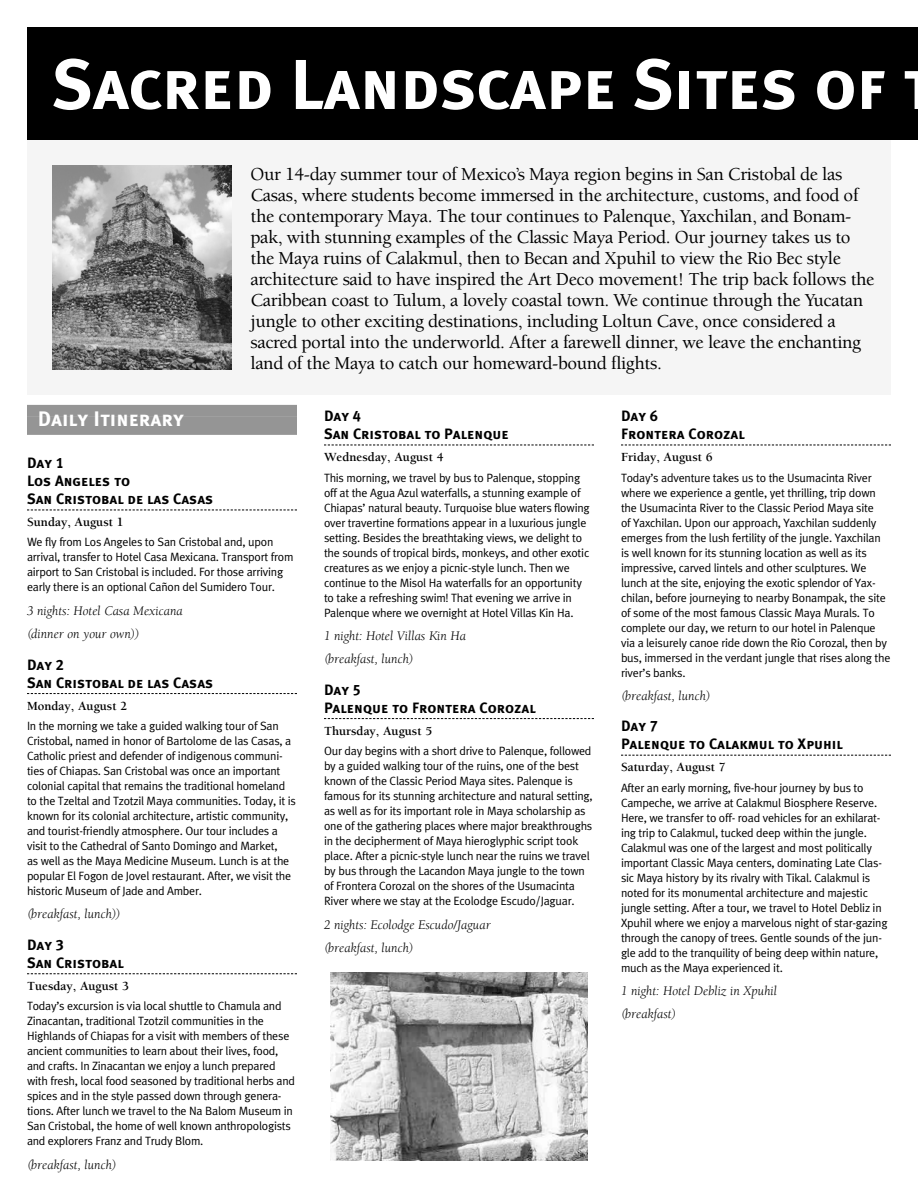
<style>
.page{position:relative;width:918px;height:1188px;background:#fff}
.page>*{position:absolute;margin:0;border:0;box-sizing:border-box;transform-origin:0 0}
.t1{font:70.5px "Meta Plus Bold Caps";letter-spacing:-.01em;color:#fff}
.t2{font:21px "Meta Plus Bold Caps";color:#fff}
.t3{font:500 18.75px/21px "Berkeley";letter-spacing:-.02em;color:#000}
.t4{font:15px/18px "Meta Plus Bold Caps";color:#000}
.t5{font:italic 13.5px/23.4px "Berkeley";color:#000}
.t6{font:700 12.75px "Berkeley";color:#000}
.t7{font:12px/15px "Meta Plus Normal";letter-spacing:-.02em;color:#000}
</style>
<div class="page">
<div style="left:27px;top:134px;width:864px;height:260px;background:#f5f5f5"></div>
<div style="left:27px;top:27px;width:891px;height:112px;background:#000"></div>
<div style="left:27px;top:405px;width:270px;height:12px;background:#959595"></div>
<div style="left:27px;top:417px;width:270px;height:18px;background:#959595"></div>
<svg style="left:27px;top:510px;width:270px;height:1px"></svg>
<svg style="left:27px;top:693px;width:270px;height:1px"></svg>
<svg style="left:27px;top:973px;width:270px;height:1px"></svg>
<svg style="left:324px;top:445px;width:270px;height:1px"></svg>
<svg style="left:324px;top:718px;width:270px;height:1px"></svg>
<svg style="left:621px;top:445px;width:270px;height:1px"></svg>
<svg style="left:621px;top:755px;width:270px;height:1px"></svg>
<img style="left:52px;top:166px;width:180px;height:204px">
<img style="left:330px;top:973px;width:258px;height:188px">
<h1 class="t1" style="left:52px;top:44px;width:836px">Sacred Landscape Sites of</h1>
<p class="t3" style="left:250px;top:164px;width:626px">Our 14-day summer tour of Mexico’s Maya region begins in San Cristobal de las Casas, where students become immersed in the architecture, customs, and food of the contemporary Maya. The tour continues to Palenque, Yaxchilan, and Bonam&shy;pak, with stunning examples of the Classic Maya Period. Our journey takes us to the Maya ruins of Calakmul, then to Becan and Xpuhil to view the Rio Bec style architecture said to have inspired the Art Deco movement! The trip back follows the Caribbean coast to Tulum, a lovely coastal town. We continue through the Yucatan jungle to other exciting destinations, including Loltun Cave, once considered a sacred portal into the underworld. After a farewell dinner, we leave the enchanting land of the Maya to catch our homeward-bound flights.</p>
<h2 class="t2" style="left:38px;top:406px;width:148px">Daily Itinerary</h2>
<p class="t4" style="left:27px;top:454px;width:188px">Day 1<br>Los Angeles to<br>San Cristobal de las Casas</p>
<p class="t6" style="left:27px;top:515px;width:98px">Sunday, August 1</p>
<p class="t7" style="left:27px;top:535px;width:268px">We fly from Los Angeles to San Cristobal and, upon arrival, transfer to Hotel Casa Mexicana. Transport from airport to San Cristobal is included. For those arriving early there is an optional Cañon del Sumidero Tour.</p>
<p class="t5" style="left:27px;top:599px;width:157px">3 nights: Hotel Casa Mexicana (dinner on your own))</p>
<p class="t4" style="left:27px;top:655px;width:188px">Day 2<br>San Cristobal de las Casas</p>
<p class="t6" style="left:27px;top:699px;width:102px">Monday, August 2</p>
<p class="t7" style="left:27px;top:718px;width:271px">In the morning we take a guided walking tour of San Cristobal, named in honor of Bartolome de las Casas, a Catholic priest and defender of indigenous communi&shy;ties of Chiapas. San Cristobal was once an important colonial capital that remains the traditional homeland to the Tzeltal and Tzotzil Maya communities. Today, it is known for its colonial architecture, artistic community, and tourist-friendly atmosphere. Our tour includes a visit to the Cathedral of Santo Domingo and Market,<br>as well as the Maya Medicine Museum. Lunch is at the popular El Fogon de Jovel restaurant. After, we visit the historic Museum of Jade and Amber.</p>
<p class="t5" style="left:27px;top:903px;width:95px">(breakfast, lunch))</p>
<p class="t4" style="left:27px;top:936px;width:98px">Day 3<br>San Cristobal</p>
<p class="t6" style="left:27px;top:979px;width:104px">Tuesday, August 3</p>
<p class="t7" style="left:27px;top:998px;width:270px">Today’s excursion is via local shuttle to Chamula and Zinacantan, traditional Tzotzil communities in the Highlands of Chiapas for a visit with members of these ancient communities to learn about their lives, food, and crafts. In Zinacantan we enjoy a lunch prepared with fresh, local food seasoned by traditional herbs and spices and in the style passed down through genera&shy;tions. After lunch we travel to the Na Balom Museum in San Cristobal, the home of well known anthropologists and explorers Franz and Trudy Blom.</p>
<p class="t5" style="left:27px;top:1153px;width:91px">(breakfast, lunch)</p>
<p class="t4" style="left:324px;top:407px;width:186px">Day 4<br>San Cristobal to Palenque</p>
<p class="t6" style="left:324px;top:450px;width:121px">Wednesday, August 4</p>
<p class="t7" style="left:324px;top:470px;width:267px">This morning, we travel by bus to Palenque, stopping off at the Agua Azul waterfalls, a stunning example of Chiapas’ natural beauty. Turquoise blue waters flowing over travertine formations appear in a luxurious jungle setting. Besides the breathtaking views, we delight to the sounds of tropical birds, monkeys, and other exotic creatures as we enjoy a picnic-style lunch. Then we continue to the Misol Ha waterfalls for an opportunity to take a refreshing swim! That evening we arrive in Palenque where we overnight at Hotel Villas Kin Ha.</p>
<p class="t5" style="left:324px;top:624px;width:144px">1 night: Hotel Villas Kin Ha (breakfast, lunch)</p>
<p class="t4" style="left:324px;top:681px;width:213px">Day 5<br>Palenque to Frontera Corozal</p>
<p class="t6" style="left:324px;top:724px;width:110px">Thursday, August 5</p>
<p class="t7" style="left:324px;top:743px;width:270px">Our day begins with a short drive to Palenque, followed by a guided walking tour of the ruins, one of the best known of the Classic Period Maya sites. Palenque is famous for its stunning architecture and natural setting, as well as for its important role in Maya scholarship as one of the gathering places where major breakthroughs in the decipherment of Maya hieroglyphic script took place. After a picnic-style lunch near the ruins we travel by bus through the Lacandon Maya jungle to the town of Frontera Corozal on the shores of the Usumacinta River where we stay at the Ecolodge Escudo/Jaguar.</p>
<p class="t5" style="left:324px;top:913px;width:168px">2 nights: Ecolodge Escudo/Jaguar (breakfast, lunch)</p>
<p class="t4" style="left:621px;top:407px;width:125px">Day 6<br>Frontera Corozal</p>
<p class="t6" style="left:621px;top:450px;width:93px">Friday, August 6</p>
<p class="t7" style="left:621px;top:470px;width:271px">Today’s adventure takes us to the Usumacinta River where we experience a gentle, yet thrilling, trip down the Usumacinta River to the Classic Period Maya site<br>of Yaxchilan. Upon our approach, Yaxchilan suddenly emerges from the lush fertility of the jungle. Yaxchilan is well known for its stunning location as well as its impressive, carved lintels and other sculptures. We lunch at the site, enjoying the exotic splendor of Yax&shy;chilan, before journeying to nearby Bonampak, the site of some of the most famous Classic Maya Murals. To complete our day, we return to our hotel in Palenque via a leisurely canoe ride down the Rio Corozal, then by bus, immersed in the verdant jungle that rises along the river’s banks.</p>
<p class="t5" style="left:621px;top:684px;width:91px">(breakfast, lunch)</p>
<p class="t4" style="left:621px;top:717px;width:224px">Day 7<br>Palenque to Calakmul to Xpuhil</p>
<p class="t6" style="left:621px;top:761px;width:106px">Saturday, August 7</p>
<p class="t7" style="left:621px;top:780px;width:268px">After an early morning, five-hour journey by bus to Campeche, we arrive at Calakmul Biosphere Reserve.<br>Here, we transfer to off- road vehicles for an exhilarat&shy;ing trip to Calakmul, tucked deep within the jungle.<br>Calakmul was one of the largest and most politically important Classic Maya centers, dominating Late Clas&shy;sic Maya history by its rivalry with Tikal. Calakmul is noted for its monumental architecture and majestic jungle setting. After a tour, we travel to Hotel Debliz in Xpuhil where we enjoy a marvelous night of star-gazing through the canopy of trees. Gentle sounds of the jun&shy;gle add to the tranquility of being deep within nature, much as the Maya experienced it.</p>
<p class="t5" style="left:621px;top:980px;width:158px">1 night: Hotel Debliz in Xpuhil (breakfast)</p>
</div>
